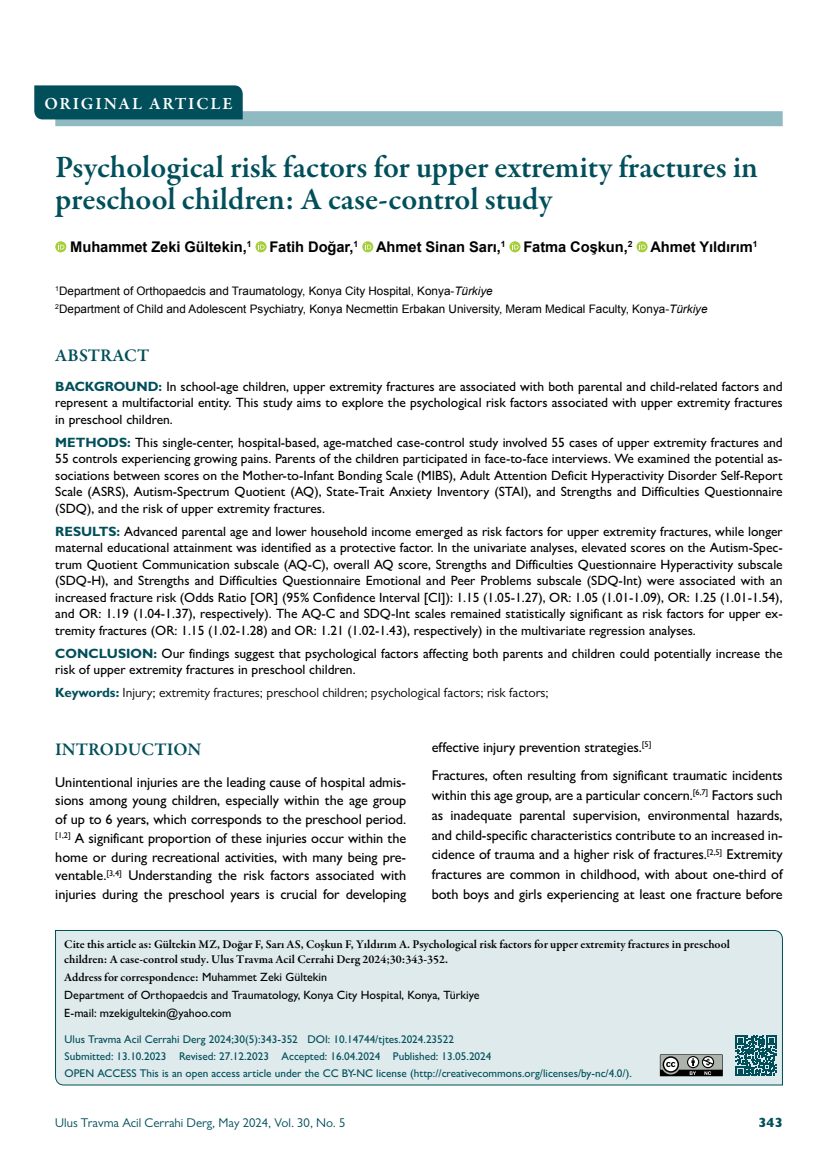
<style>
.page{position:relative;width:838px;height:1170px;background:#fff}
.page>*{position:absolute;margin:0;border:0;box-sizing:border-box;transform-origin:0 0}
.t1{font:600 31.5px/31.5px "Garamond Premr Pro";color:#004f5a}
.t2{font:600 18px "Garamond Premr Pro";letter-spacing:.005em;color:#004f5a}
.t3{font:600 17.25px "Garamond Premr Pro";letter-spacing:.105em;color:#fff}
.t4{font:700 14.7px "Arial";letter-spacing:-.005em;color:#000}
.t5{font:500 14.25px/18.8px "Gill Sans MT Pro";letter-spacing:-.005em;color:#000;text-align:justify}
.t6{font:500 13.5px/16.5px "Gill Sans MT Pro";color:#000;text-align:justify}
.t7{font:800 13.5px "Gill Sans MT Pro";color:#004f5a}
.t8{font:13.35px "Gill Sans MT Pro";color:#000}
.t9{font:12.75px "Gill Sans MT Pro";color:#004f5a}
.t10{font:600 12px/15px "Garamond Premr Pro";color:#000}
.t11{font:500 12px/18px "Gill Sans MT Pro";color:#000}
.t12{font:11.7px/18px "Arial";color:#000}
.t13{font:500 11.25px/17.1px "Gill Sans MT Pro";color:#004f5a}
.s1{font-style:italic}
.s2{font-weight:700;color:#004f5a}
.s3{font-family:"Gill Sans MT Pro";font-weight:500}
</style>
<div class="page">
<div style="left:55px;top:111px;width:727px;height:15px;background:#90bac2"></div>
<svg style="left:55px;top:241px;width:11px;height:11px"></svg>
<svg style="left:58px;top:243px;width:6px;height:6px"></svg>
<svg style="left:255px;top:241px;width:11px;height:11px"></svg>
<svg style="left:258px;top:243px;width:6px;height:6px"></svg>
<svg style="left:362px;top:241px;width:11px;height:11px"></svg>
<svg style="left:365px;top:243px;width:6px;height:6px"></svg>
<svg style="left:509px;top:241px;width:11px;height:11px"></svg>
<svg style="left:512px;top:243px;width:6px;height:6px"></svg>
<svg style="left:636px;top:241px;width:11px;height:11px"></svg>
<svg style="left:639px;top:243px;width:6px;height:6px"></svg>
<div style="left:34px;top:85px;width:209px;height:34px;background:#004f5a"></div>
<div style="left:55px;top:930px;width:728px;height:155px;background:#deeaec"></div>
<svg style="left:735px;top:1035px;width:41px;height:40px;background:#3e7a83"></svg>
<svg style="left:660px;top:1054px;width:63px;height:22px"></svg>
<p class="t3" style="left:44px;top:93px;width:190px">ORIGINAL ARTICLE</p>
<h1 class="t1" style="left:55px;top:152px;width:704px">Psychological risk factors for upper extremity fractures in preschool children: A case-control study</h1>
<p class="t4" style="left:70px;top:237px;width:689px">Muhammet Zeki Gültekin,<sup>1</sup> Fatih Doğar,<sup>1</sup> Ahmet Sinan Sarı,<sup>1</sup> Fatma Coşkun,<sup>2</sup> Ahmet Yıldırım<sup>1</sup></p>
<p class="t12" style="left:55px;top:281px;width:654px"><sup>1</sup>Department of Orthopaedcis and Traumatology, Konya City Hospital, Konya-<span class="s1">Türkiye<br></span><sup>2</sup>Department of Child and Adolescent Psychiatry, Konya Necmettin Erbakan University, Meram Medical Faculty, Konya-<span class="s1">Türkiye</span></p>
<h2 class="t2" style="left:55px;top:345px;width:95px">ABSTRACT</h2>
<p class="t6" style="left:55px;top:378px;width:729px"><span class="s2">BACKGROUND:</span> In school-age children, upper extremity fractures are associated with both parental and child-related factors and represent a multifactorial entity. This study aims to explore the psychological risk factors associated with upper extremity fractures in preschool children.</p>
<p class="t6" style="left:55px;top:433px;width:729px"><span class="s2">METHODS:</span> This single-center, hospital-based, age-matched case-control study involved 55 cases of upper extremity fractures and 55 controls experiencing growing pains. Parents of the children participated in face-to-face interviews. We examined the potential as&shy;sociations between scores on the Mother-to-Infant Bonding Scale (MIBS), Adult Attention Deficit Hyperactivity Disorder Self-Report Scale (ASRS), Autism-Spectrum Quotient (AQ), State-Trait Anxiety Inventory (STAI), and Strengths and Difficulties Questionnaire (SDQ), and the risk of upper extremity fractures.</p>
<p class="t6" style="left:55px;top:522px;width:729px"><span class="s2">RESULTS:</span> Advanced parental age and lower household income emerged as risk factors for upper extremity fractures, while longer maternal educational attainment was identified as a protective factor. In the univariate analyses, elevated scores on the Autism-Spec&shy;trum Quotient Communication subscale (AQ-C), overall AQ score, Strengths and Difficulties Questionnaire Hyperactivity subscale (SDQ-H), and Strengths and Difficulties Questionnaire Emotional and Peer Problems subscale (SDQ-Int) were associated with an increased fracture risk (Odds Ratio [OR] (95% Confidence Interval [CI]): 1.15 (1.05-1.27), OR: 1.05 (1.01-1.09), OR: 1.25 (1.01-1.54), and OR: 1.19 (1.04-1.37), respectively). The AQ-C and SDQ-Int scales remained statistically significant as risk factors for upper ex&shy;tremity fractures (OR: 1.15 (1.02-1.28) and OR: 1.21 (1.02-1.43), respectively) in the multivariate regression analyses.</p>
<p class="t6" style="left:55px;top:644px;width:729px"><span class="s2">CONCLUSION:</span> Our findings suggest that psychological factors affecting both parents and children could potentially increase the risk of upper extremity fractures in preschool children.</p>
<p class="t8" style="left:55px;top:684px;width:495px"><span class="s2">Keywords:</span> Injury; extremity fractures; preschool children; psychological factors; risk factors;</p>
<h2 class="t2" style="left:55px;top:738px;width:148px">INTRODUCTION</h2>
<p class="t5" style="left:55px;top:772px;width:352px">Unintentional injuries are the leading cause of hospital admis&shy;sions among young children, especially within the age group of up to 6 years, which corresponds to the preschool period. <sup>[1,2]</sup> A significant proportion of these injuries occur within the home or during recreational activities, with many being pre&shy;ventable.<sup>[3,4]</sup> Understanding the risk factors associated with injuries during the preschool years is crucial for developing</p>
<p class="t5" style="left:432px;top:732px;width:352px;line-height:28.3px">effective injury prevention strategies.<sup>[5]<br></sup>Fractures, often resulting from significant traumatic incidents</p>
<p class="t5" style="left:432px;top:785px;width:352px;line-height:19.8px">within this age group, are a particular concern.<sup>[6,7]</sup> Factors such as inadequate parental supervision, environmental hazards, and child-specific characteristics contribute to an increased in&shy;cidence of trauma and a higher risk of fractures.<sup>[2,5]</sup> Extremity fractures are common in childhood, with about one-third of both boys and girls experiencing at least one fracture before</p>
<p class="t10" style="left:64px;top:936px;width:667px">Cite this article as: Gültekin MZ, Doğar F, Sarı AS, Coşkun F, Yıldırım A. Psychological risk factors for upper extremity fractures in preschool children: A case-control study. Ulus Travma Acil Cerrahi Derg 2024;30:343-352.</p>
<p class="t10" style="left:64px;top:969px;width:264px">Address for correspondence: <span class="s3">Muhammet Zeki Gültekin</span></p>
<p class="t11" style="left:64px;top:985px;width:417px">Department of Orthopaedcis and Traumatology, Konya City Hospital, Konya, Türkiye<br>E-mail: mzekigultekin@yahoo.com</p>
<p class="t13" style="left:65px;top:1030px;width:568px">Ulus Travma Acil Cerrahi Derg 2024;30(5):343-352 DOI: 10.14744/tjtes.2024.23522<br>Submitted: 13.10.2023 Revised: 27.12.2023 Accepted: 16.04.2024 Published: 13.05.2024<br>OPEN ACCESS This is an open access article under the CC BY-NC license (http://creativecommons.org/licenses/by-nc/4.0/).</p>
<p class="t9" style="left:55px;top:1115px;width:291px">Ulus Travma Acil Cerrahi Derg, May 2024, Vol. 30, No. 5</p>
<p class="t7" style="left:758px;top:1114px;width:26px">343</p>
</div>
